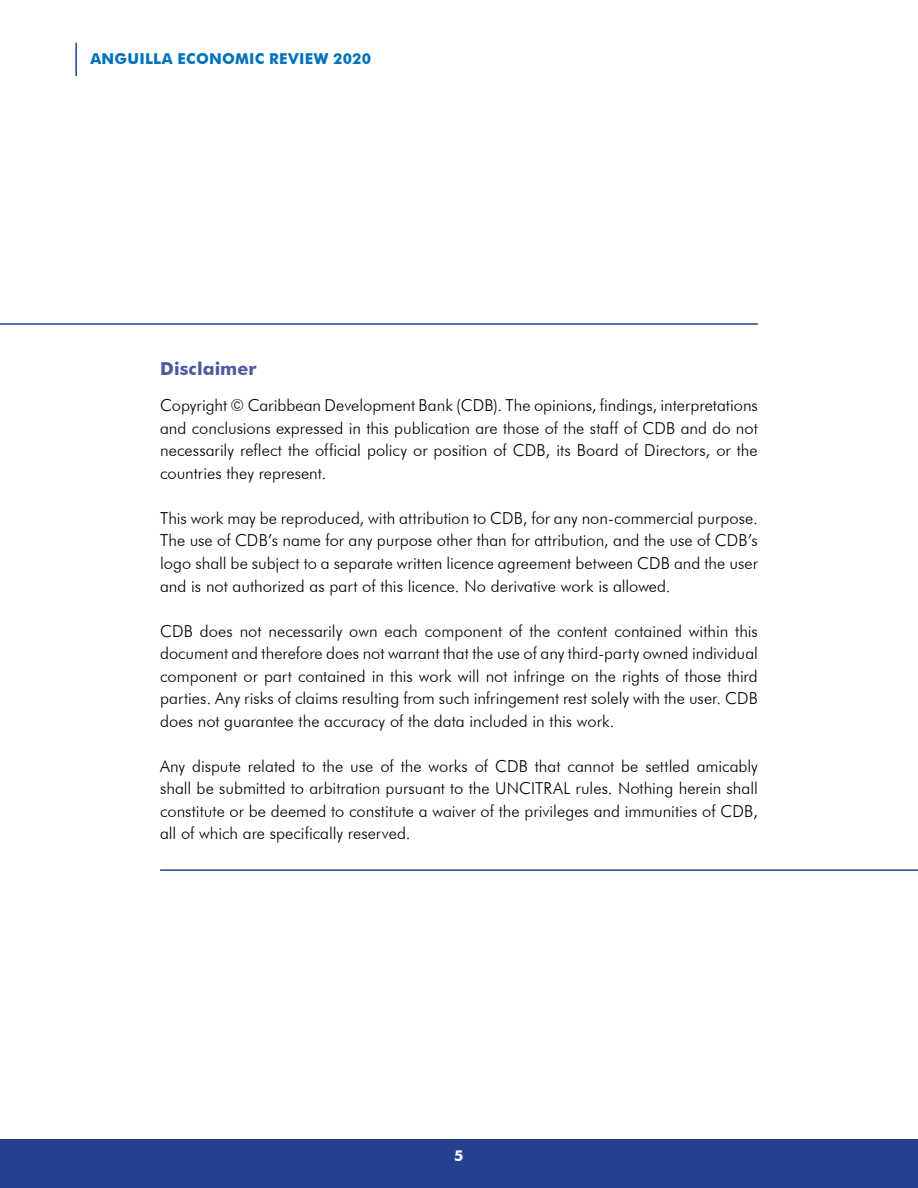
<style>
.page{position:relative;width:918px;height:1188px;background:#fff}
.page>*{position:absolute;margin:0;border:0;box-sizing:border-box;transform-origin:0 0}
.t1{font:700 18px "Futura BT";letter-spacing:.005em;color:#4f5b9e}
.t2{font:300 16.5px/22.5px "Futura BT";color:#000;text-align:justify}
.t3{font:700 15px "Futura BT";letter-spacing:.02em;color:#0072bc}
.t4{font:700 15px "Futura BT";color:#fff}
</style>
<div class="page">
<div style="left:0;top:1139px;width:918px;height:49px;background:#25408f"></div>
<hr style="left:75px;top:43px;width:2px;height:33px;background:#25408f">
<hr style="left:0;top:323px;width:758px;height:2px;background:#25408f">
<hr style="left:160px;top:869px;width:758px;height:2px;background:#25408f">
<p class="t3" style="left:90px;top:49px;width:282px">ANGUILLA ECONOMIC REVIEW 2020</p>
<p class="t1" style="left:160px;top:358px;width:98px">Disclaimer</p>
<p class="t2" style="left:160px;top:394px;width:599px">Copyright © Caribbean Development Bank (CDB). The opinions, findings, interpretations and conclusions expressed in this publication are those of the staff of CDB and do not necessarily reflect the official policy or position of CDB, its Board of Directors, or the countries they represent.</p>
<p class="t2" style="left:160px;top:507px;width:599px">This work may be reproduced, with attribution to CDB, for any non-commercial purpose.<br>The use of CDB’s name for any purpose other than for attribution, and the use of CDB’s logo shall be subject to a separate written licence agreement between CDB and the user and is not authorized as part of this licence. No derivative work is allowed.</p>
<p class="t2" style="left:160px;top:619px;width:599px">CDB does not necessarily own each component of the content contained within this document and therefore does not warrant that the use of any third-party owned individual component or part contained in this work will not infringe on the rights of those third parties. Any risks of claims resulting from such infringement rest solely with the user. CDB does not guarantee the accuracy of the data included in this work.</p>
<p class="t2" style="left:160px;top:754px;width:599px">Any dispute related to the use of the works of CDB that cannot be settled amicably shall be submitted to arbitration pursuant to the UNCITRAL rules. Nothing herein shall constitute or be deemed to constitute a waiver of the privileges and immunities of CDB, all of which are specifically reserved.</p>
<p class="t4" style="left:454px;top:1147px;width:11px">5</p>
</div>
